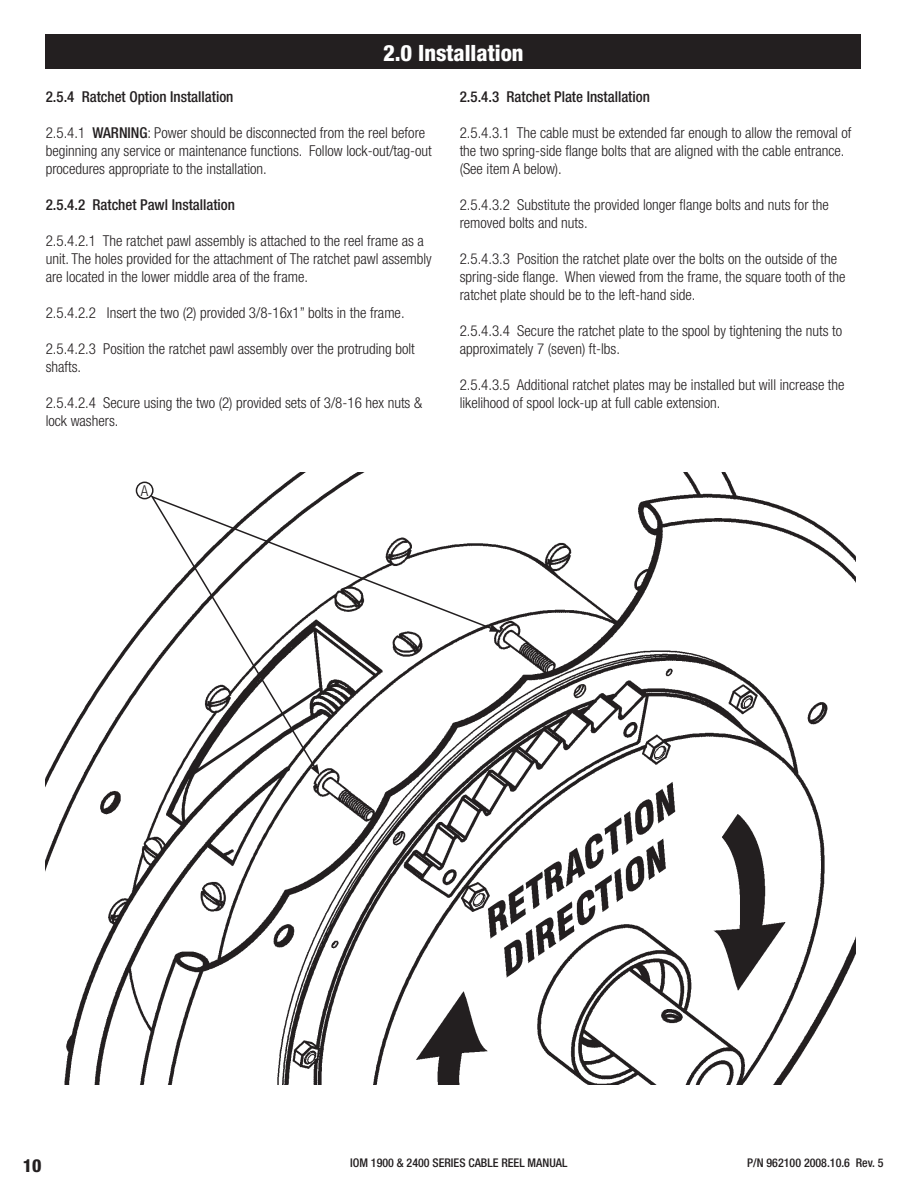
<style>
.page{position:relative;width:918px;height:1188px;background:#fff}
.page>*{position:absolute;margin:0;border:0;box-sizing:border-box;transform-origin:0 0}
.t1{font:800 condensed 22.5px "Helvetica Neue LT";color:#fff}
.t2{font:800 condensed 18px "Helvetica Neue LT";color:#231f20}
.t3{font:300 condensed 15px/18px "Helvetica Neue LT";color:#231f20}
.t4{font:500 condensed 15px "Helvetica Neue LT";color:#231f20}
.t5{font:500 condensed 12px "Helvetica Neue LT";color:#231f20}
.s1{font-weight:500}
</style>
<div class="page">
<div style="left:46px;top:35px;width:815px;height:34px;background:#231f20"></div>
<img style="left:46px;top:472px;width:810px;height:613px">
<svg style="left:149px;top:494px;width:346px;height:276px"></svg>
<svg style="left:311px;top:764px;width:8px;height:11px"></svg>
<svg style="left:489px;top:624px;width:11px;height:8px"></svg>
<div style="left:136px;top:482px;width:18px;height:17px;border:2px solid #231f20;border-radius:50%"></div>
<h1 class="t1" style="left:383px;top:39px;width:142px">2.0 Installation</h1>
<p class="t4" style="left:46px;top:88px;width:189px">2.5.4 Ratchet Option Installation</p>
<p class="t3" style="left:46px;top:124px;width:388px">2.5.4.1 <span class="s1">WARNING</span>: Power should be disconnected from the reel before beginning any service or maintenance functions. Follow lock-out/tag-out procedures appropriate to the installation.</p>
<p class="t4" style="left:46px;top:196px;width:191px">2.5.4.2 Ratchet Pawl Installation</p>
<p class="t3" style="left:46px;top:232px;width:388px">2.5.4.2.1 The ratchet pawl assembly is attached to the reel frame as a unit. The holes provided for the attachment of The ratchet pawl assembly are located in the lower middle area of the frame.</p>
<p class="t3" style="left:46px;top:304px;width:360px">2.5.4.2.2 Insert the two (2) provided 3/8-16x1” bolts in the frame.</p>
<p class="t3" style="left:46px;top:340px;width:371px">2.5.4.2.3 Position the ratchet pawl assembly over the protruding bolt shafts.</p>
<p class="t3" style="left:46px;top:394px;width:378px">2.5.4.2.4 Secure using the two (2) provided sets of 3/8-16 hex nuts &amp; lock washers.</p>
<p class="t3" style="left:141px;top:481px;width:9px">A</p>
<p class="t4" style="left:460px;top:88px;width:192px">2.5.4.3 Ratchet Plate Installation</p>
<p class="t3" style="left:460px;top:124px;width:393px">2.5.4.3.1 The cable must be extended far enough to allow the removal of the two spring-side flange bolts that are aligned with the cable entrance. (See item A below).</p>
<p class="t3" style="left:460px;top:196px;width:371px">2.5.4.3.2 Substitute the provided longer flange bolts and nuts for the removed bolts and nuts.</p>
<p class="t3" style="left:460px;top:250px;width:387px">2.5.4.3.3 Position the ratchet plate over the bolts on the outside of the spring-side flange. When viewed from the frame, the square tooth of the ratchet plate should be to the left-hand side.</p>
<p class="t3" style="left:460px;top:322px;width:384px">2.5.4.3.4 Secure the ratchet plate to the spool by tightening the nuts to approximately 7 (seven) ft-lbs.</p>
<p class="t3" style="left:460px;top:376px;width:386px">2.5.4.3.5 Additional ratchet plates may be installed but will increase the likelihood of spool lock-up at full cable extension.</p>
<p class="t2" style="left:23px;top:1154px;width:20px">10</p>
<p class="t5" style="left:350px;top:1156px;width:219px">IOM 1900 &amp; 2400 Series Cable reel manual</p>
<p class="t5" style="left:747px;top:1156px;width:138px">P/N 962100 2008.10.6 Rev. 5</p>
</div>
